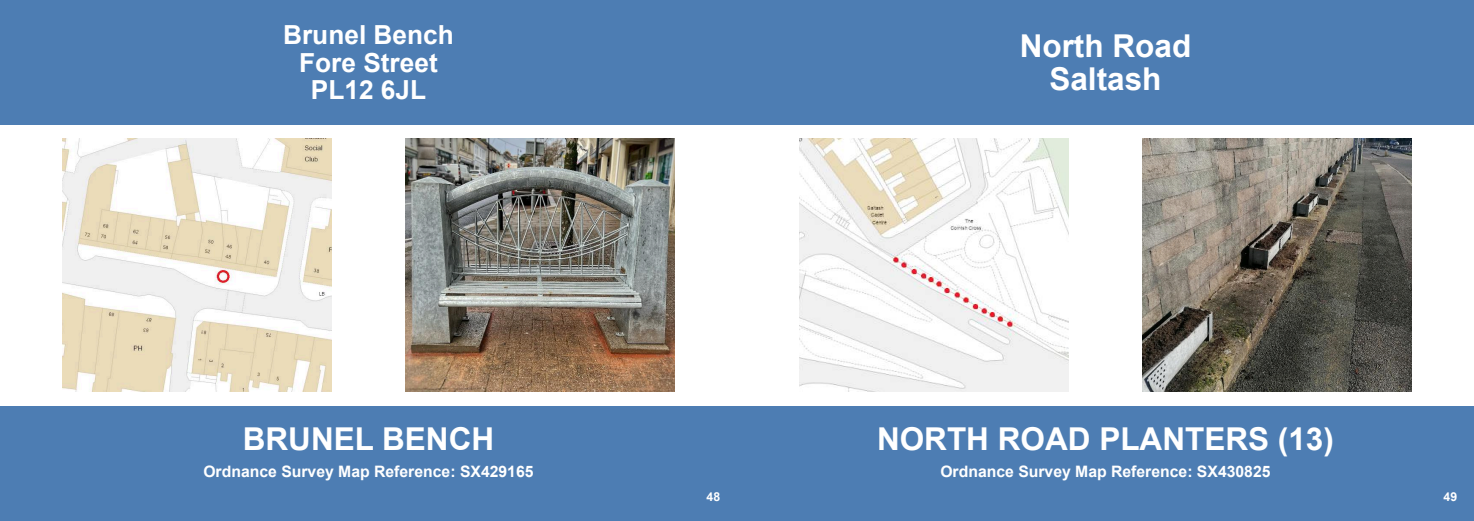
<style>
.page{position:relative;width:1474px;height:521px;background:#fff}
.page>*{position:absolute;margin:0;border:0;box-sizing:border-box;transform-origin:0 0}
.t1{font:700 31.5px/32.6px "Arial";color:#fff;text-align:center}
.t2{font:700 26.25px/27.1px "Arial";color:#fff;text-align:center}
.t3{font:700 15.75px "Arial";color:#fff}
.t4{font:700 12.25px "Arial";color:#fff}
</style>
<div class="page">
<div style="left:0;top:0;width:737px;height:124px;background:#4d7db3"></div>
<div style="left:0;top:407px;width:737px;height:114px;background:#4d7db3"></div>
<img style="left:62px;top:139px;width:270px;height:252px">
<img style="left:405px;top:139px;width:270px;height:252px">
<div style="left:737px;top:0;width:736px;height:124px;background:#4d7db3"></div>
<div style="left:737px;top:407px;width:736px;height:114px;background:#4d7db3"></div>
<img style="left:799px;top:139px;width:269px;height:252px">
<img style="left:1142px;top:139px;width:269px;height:252px">
<h2 class="t2" style="left:283px;top:24px;width:172px">Brunel Bench<br>Fore Street<br>PL12 6JL</h2>
<h1 class="t1" style="left:243px;top:425px;width:253px">BRUNEL BENCH</h1>
<p class="t3" style="left:203px;top:465px;width:332px">Ordnance Survey Map Reference: SX429165</p>
<p class="t4" style="left:706px;top:492px;width:15px">48</p>
<h1 class="t1" style="left:1019px;top:33px;width:173px">North Road<br>Saltash</h1>
<h1 class="t1" style="left:877px;top:425px;width:458px">NORTH ROAD PLANTERS (13)</h1>
<p class="t3" style="left:940px;top:465px;width:332px">Ordnance Survey Map Reference: SX430825</p>
<p class="t4" style="left:1443px;top:492px;width:15px">49</p>
</div>
